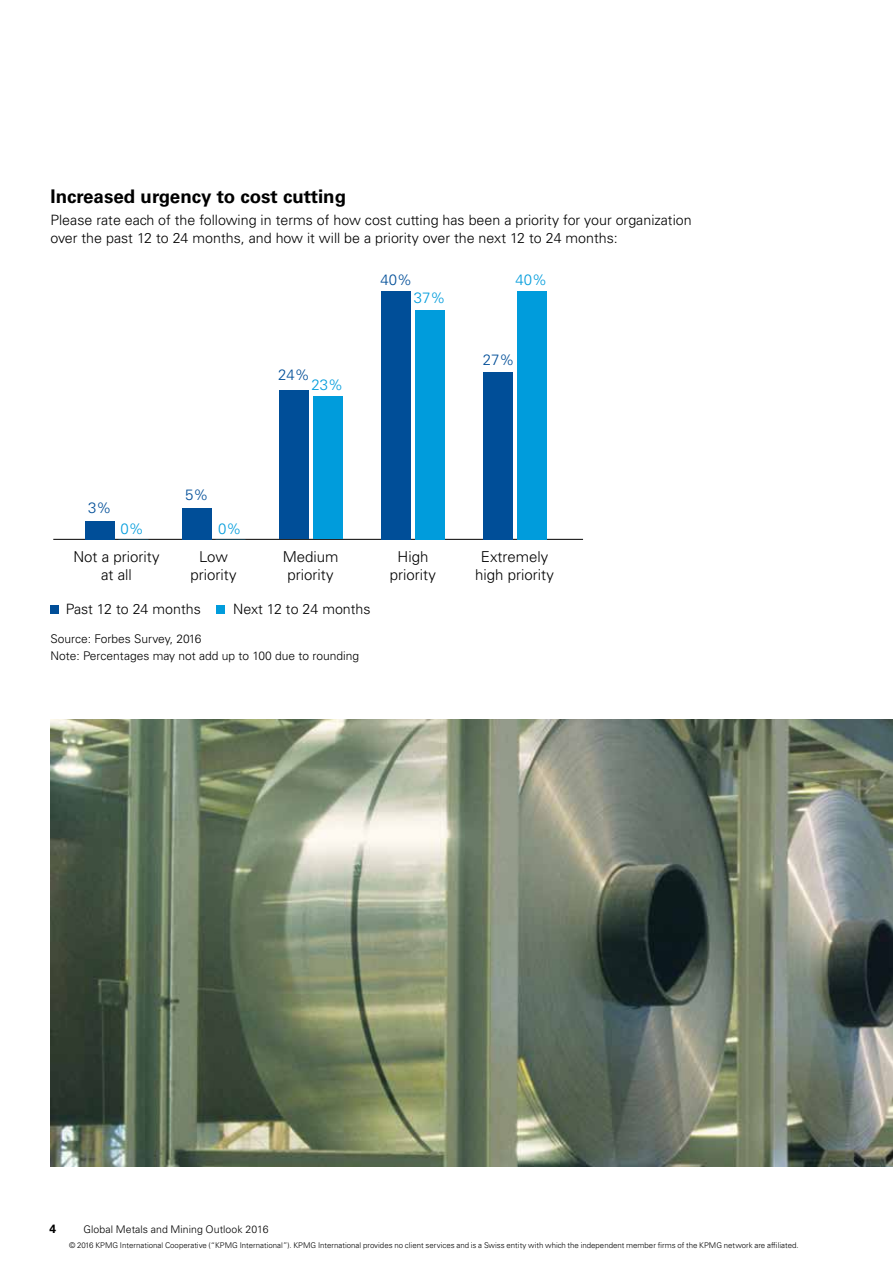
<style>
.page{position:relative;width:893px;height:1263px;background:#fff}
.page>*{position:absolute;margin:0;border:0;box-sizing:border-box;transform-origin:0 0}
.t1{font:700 18.75px "Univers LT Std";color:#000}
.t2{font:300 15px/18px "Univers LT Std";color:#000;text-align:center}
.t3{font:300 15px "Univers LT Std";color:#004e98}
.t4{font:300 15px "Univers LT Std";color:#009cdc}
.t5{font:300 14.25px/18px "Univers LT Std";color:#000}
.t6{font:300 12px "Univers LT Std";color:#000}
.t7{font:700 12px "Univers LT Std";color:#000}
.t8{font:300 10.5px "Univers LT Std";letter-spacing:.005em;color:#000}
.t9{font:300 7.8px "Univers LT Std";color:#000}
</style>
<div class="page">
<div style="left:50px;top:606px;width:9px;height:8px;background:#004e98"></div>
<div style="left:217px;top:606px;width:8px;height:8px;background:#009cdc"></div>
<hr style="left:53px;top:539px;width:530px;height:1px;background:#000">
<div style="left:85px;top:521px;width:30px;height:18px;background:#004e98"></div>
<div style="left:182px;top:508px;width:30px;height:31px;background:#004e98"></div>
<div style="left:313px;top:397px;width:30px;height:142px;background:#009cdc"></div>
<div style="left:279px;top:390px;width:30px;height:149px;background:#004e98"></div>
<div style="left:415px;top:310px;width:30px;height:229px;background:#009cdc"></div>
<div style="left:381px;top:291px;width:30px;height:248px;background:#004e98"></div>
<div style="left:517px;top:291px;width:30px;height:248px;background:#009cdc"></div>
<div style="left:483px;top:372px;width:30px;height:167px;background:#004e98"></div>
<img style="left:50px;top:719px;width:843px;height:447px">
<h1 class="t1" style="left:50px;top:186px;width:297px">Increased urgency to cost cutting</h1>
<p class="t5" style="left:50px;top:211px;width:643px">Please rate each of the following in terms of how cost cutting has been a priority for your organization over the past 12 to 24 months, and how it will be a priority over the next 12 to 24 months:</p>
<p class="t3" style="left:88px;top:498px;width:25px">3%</p>
<p class="t4" style="left:120px;top:520px;width:25px">0%</p>
<p class="t3" style="left:278px;top:365px;width:33px">24%</p>
<p class="t4" style="left:312px;top:376px;width:33px">23%</p>
<p class="t3" style="left:380px;top:270px;width:33px">40%</p>
<p class="t4" style="left:414px;top:288px;width:33px">37%</p>
<p class="t3" style="left:185px;top:486px;width:25px">5%</p>
<p class="t4" style="left:218px;top:520px;width:25px">0%</p>
<p class="t4" style="left:516px;top:270px;width:33px">40%</p>
<p class="t3" style="left:483px;top:351px;width:33px">27%</p>
<p class="t2" style="left:73px;top:548px;width:88px">Not a priority at all</p>
<p class="t2" style="left:283px;top:548px;width:57px">Medium priority</p>
<p class="t2" style="left:390px;top:548px;width:48px">High priority</p>
<p class="t2" style="left:475px;top:548px;width:80px">Extremely high priority</p>
<p class="t2" style="left:190px;top:548px;width:48px">Low priority</p>
<p class="t5" style="left:66px;top:600px;width:137px">Past 12 to 24 months</p>
<p class="t5" style="left:233px;top:600px;width:139px">Next 12 to 24 months</p>
<p class="t6" style="left:50px;top:632px;width:153px">Source: Forbes Survey, 2016</p>
<p class="t6" style="left:50px;top:648px;width:310px">Note: Percentages may not add up to 100 due to rounding</p>
<p class="t7" style="left:49px;top:1222px;width:8px">4</p>
<p class="t8" style="left:84px;top:1223px;width:187px">Global Metals and Mining Outlook 2016</p>
<p class="t9" style="left:69px;top:1241px;width:731px">© 2016 KPMG International Cooperative (“KPMG International”). KPMG International provides no client services and is a Swiss entity with which the independent member firms of the KPMG network are affiliated.</p>
</div>
